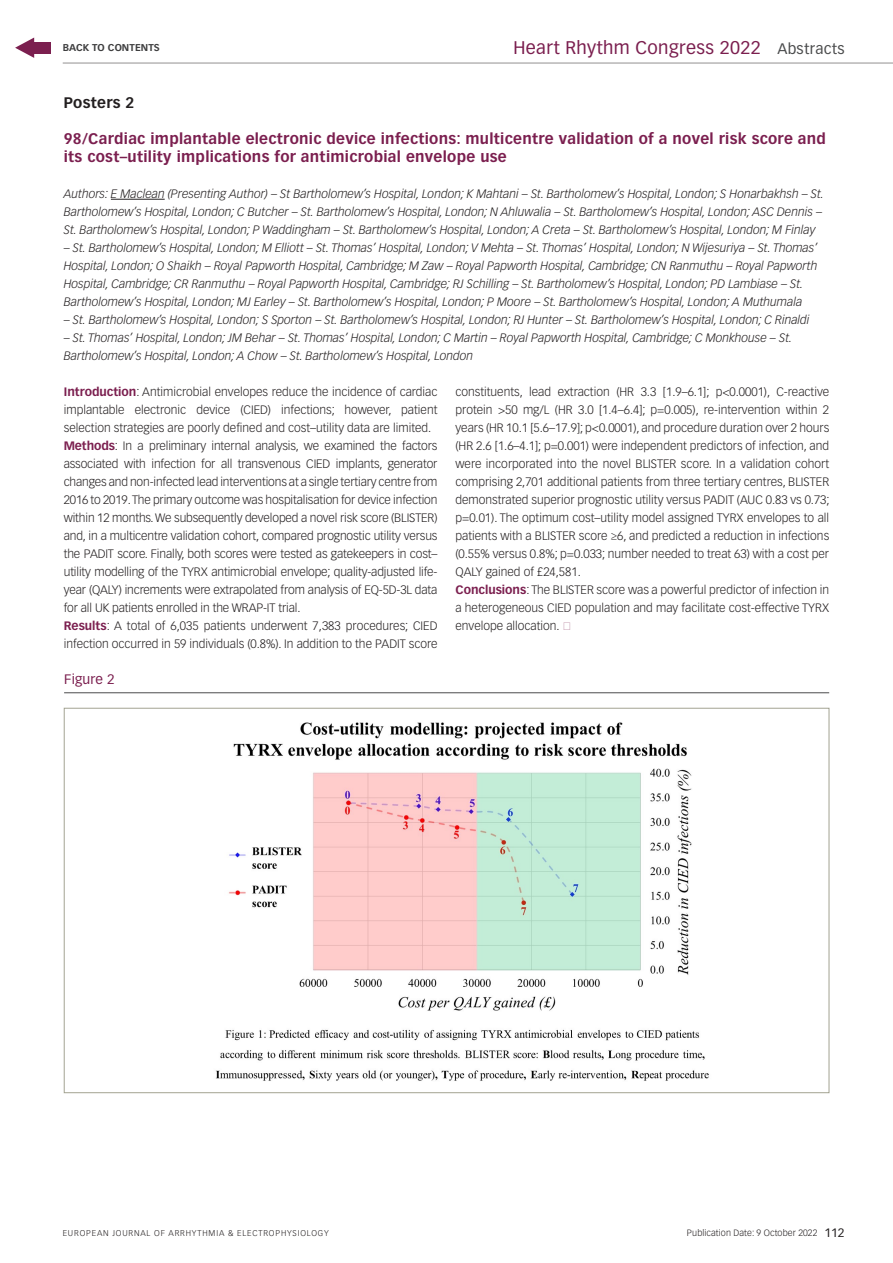
<style>
.page{position:relative;width:893px;height:1263px;background:#fff}
.page>*{position:absolute;margin:0;border:0;box-sizing:border-box;transform-origin:0 0}
.t1{font:18px "Vectora LT Std";letter-spacing:.02em;color:#7b1f4f}
._3__Abstract_Title{font:700 15px/18px "Vectora LT Std";letter-spacing:.02em;color:#7b1f4f}
.SESSION{font:700 15px "Vectora LT Std";letter-spacing:.02em;color:#231f20}
._10_Table___Fig_Capt{font:13.5px "Vectora LT Std";letter-spacing:.01em;color:#7b1f4f}
._9_Body_Text{font:300 12px/18px "Vectora LT Std";color:#231f20;text-align:justify}
._5__Authors{font:italic 300 12px/18px "Vectora LT Std";color:#231f20}
.t2{font:12px "Vectora LT Std";color:#231f20}
.t3{font:700 9.75px "Vectora LT Std";letter-spacing:.01em;color:#3e3e3f}
.t4{font:300 9px "Vectora LT Std";letter-spacing:.01em;color:#231f20}
.t5{font:300 8.25px "Vectora LT Std";letter-spacing:.1em;color:#231f20}
.s1{font-size:15px;color:#4b4c4d}
.s2{font-weight:700;color:#7b1f4f}
.s3{color:#7b1f4f}
</style>
<div class="page">
<hr style="left:63px;top:63px;width:830px;height:1px;background:#231f20">
<div style="left:30px;top:42px;width:20px;height:12px;background:#7b1f4f"></div>
<svg style="left:15px;top:38px;width:19px;height:20px"></svg>
<hr style="left:111px;top:199px;width:54px;height:1px;background:#231f20">
<img style="left:215px;top:722px;width:494px;height:359px">
<hr style="left:64px;top:692px;width:765px;height:1px;background:#4b4c4d">
<p class="t3" style="left:63px;top:42px;width:99px">BACK TO CONTENTS</p>
<h1 class="t1" style="left:514px;top:37px;width:333px">Heart Rhythm Congress 2022 <span class="s1">Abstracts</span></h1>
<p class="SESSION" style="left:64px;top:94px;width:72px">Posters 2</p>
<p class="_3__Abstract_Title" style="left:64px;top:130px;width:764px">98/Cardiac implantable electronic device infections: multicentre validation of a novel risk score and its cost–utility implications for antimicrobial envelope use</p>
<p class="_5__Authors" style="left:64px;top:185px;width:762px">Authors: E Maclean (Presenting Author) – St Bartholomew’s Hospital, London; K Mahtani – St. Bartholomew’s Hospital, London; S Honarbakhsh – St.<br>Bartholomew’s Hospital, London; C Butcher – St. Bartholomew’s Hospital, London; N Ahluwalia – St. Bartholomew’s Hospital, London; ASC Dennis –<br>St. Bartholomew’s Hospital, London; P Waddingham – St. Bartholomew’s Hospital, London; A Creta – St. Bartholomew’s Hospital, London; M Finlay</p>
<p class="_5__Authors" style="left:64px;top:239px;width:755px">– St. Bartholomew’s Hospital, London; M Elliott – St. Thomas’ Hospital, London; V Mehta – St. Thomas’ Hospital, London; N Wijesuriya – St. Thomas’ Hospital, London; O Shaikh – Royal Papworth Hospital, Cambridge; M Zaw – Royal Papworth Hospital, Cambridge; CN Ranmuthu – Royal Papworth Hospital, Cambridge; CR Ranmuthu – Royal Papworth Hospital, Cambridge; RJ Schilling – St. Bartholomew’s Hospital, London; PD Lambiase – St.<br>Bartholomew’s Hospital, London; MJ Earley – St. Bartholomew’s Hospital, London; P Moore – St. Bartholomew’s Hospital, London; A Muthumala</p>
<p class="_5__Authors" style="left:64px;top:311px;width:747px">– St. Bartholomew’s Hospital, London; S Sporton – St. Bartholomew’s Hospital, London; RJ Hunter – St. Bartholomew’s Hospital, London; C Rinaldi</p>
<p class="_5__Authors" style="left:64px;top:329px;width:730px">– St. Thomas’ Hospital, London; JM Behar – St. Thomas’ Hospital, London; C Martin – Royal Papworth Hospital, Cambridge; C Monkhouse – St.<br>Bartholomew’s Hospital, London; A Chow – St. Bartholomew’s Hospital, London</p>
<p class="_9_Body_Text" style="left:64px;top:383px;width:375px"><span class="s2">Introduction</span>: Antimicrobial envelopes reduce the incidence of cardiac implantable electronic device (CIED) infections; however, patient selection strategies are poorly defined and cost–utility data are limited.</p>
<p class="_9_Body_Text" style="left:64px;top:437px;width:375px"><span class="s2">Methods</span>: In a preliminary internal analysis, we examined the factors associated with infection for all transvenous CIED implants, generator changes and non-infected lead interventions at a single tertiary centre from 2016 to 2019. The primary outcome was hospitalisation for device infection within 12 months. We subsequently developed a novel risk score (BLISTER) and, in a multicentre validation cohort, compared prognostic utility versus the PADIT score. Finally, both scores were tested as gatekeepers in cost– utility modelling of the TYRX antimicrobial envelope; quality-adjusted life&shy;year (QALY) increments were extrapolated from analysis of EQ-5D-3L data for all UK patients enrolled in the WRAP-IT trial.</p>
<p class="_9_Body_Text" style="left:64px;top:617px;width:375px"><span class="s2">Results</span>: A total of 6,035 patients underwent 7,383 procedures; CIED infection occurred in 59 individuals (0.8%). In addition to the PADIT score</p>
<p class="_9_Body_Text" style="left:455px;top:383px;width:376px">constituents, lead extraction (HR 3.3 [1.9–6.1]; p&lt;0.0001), C-reactive protein &gt;50 mg/L (HR 3.0 [1.4–6.4]; p=0.005), re-intervention within 2 years (HR 10.1 [5.6–17.9]; p&lt;0.0001), and procedure duration over 2 hours (HR 2.6 [1.6–4.1]; p=0.001) were independent predictors of infection, and were incorporated into the novel BLISTER score. In a validation cohort comprising 2,701 additional patients from three tertiary centres, BLISTER demonstrated superior prognostic utility versus PADIT (AUC 0.83 vs 0.73; p=0.01). The optimum cost–utility model assigned TYRX envelopes to all patients with a BLISTER score ≥6, and predicted a reduction in infections (0.55% versus 0.8%; p=0.033; number needed to treat 63) with a cost per QALY gained of £24,581.</p>
<p class="_9_Body_Text" style="left:455px;top:581px;width:375px"><span class="s2">Conclusions</span>: The BLISTER score was a powerful predictor of infection in a heterogeneous CIED population and may facilitate cost-effective TYRX envelope allocation. <span class="s3">❑</span></p>
<p class="_10_Table___Fig_Capt" style="left:64px;top:671px;width:52px">Figure 2</p>
<p class="t5" style="left:63px;top:1228px;width:268px">EUROPEAN JOURNAL OF ARRHYTHMIA &amp; ELECTROPHYSIOLOGY</p>
<p class="t4" style="left:687px;top:1227px;width:132px">Publication Date: 9 October 2022</p>
<p class="t2" style="left:825px;top:1226px;width:22px">112</p>
</div>
